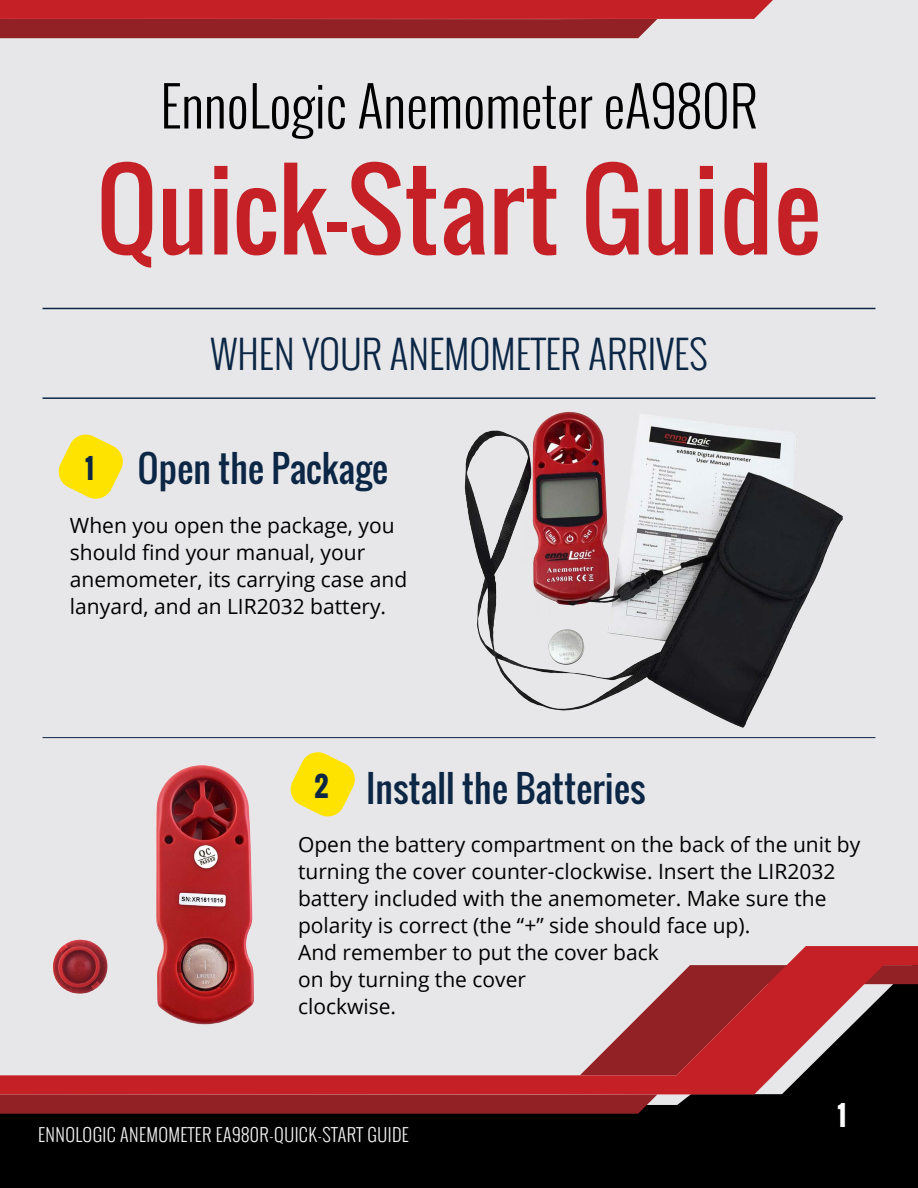
<style>
.page{position:relative;width:918px;height:1188px;background:#e7e7e9}
.page>*{position:absolute;margin:0;border:0;box-sizing:border-box;transform-origin:0 0}
.t1{font:105px "Oswald";color:#c52026}
.t2{font:300 54px "Oswald";color:#000}
.t3{font:300 39px "Oswald";color:#0c2746}
.t4{font:36px "Oswald";color:#0c2746}
.t5{font:700 27px "Oswald";color:#0c2746}
.t6{font:700 27px "Oswald";color:#fff}
.t7{font:21px/27px "Open Sans";color:#000}
.t8{font:300 18px "Oswald";letter-spacing:.02em;color:#f1f1f2}
</style>
<div class="page">
<div style="left:0;top:1114px;width:918px;height:74px;background:#000"></div>
<svg style="left:0;top:1094px;width:918px;height:20px;background:#6c1d21"></svg>
<svg style="left:0;top:946px;width:918px;height:148px"></svg>
<svg style="left:0;top:0;width:773px;height:38px;background:#b23237"></svg>
<svg style="left:58px;top:434px;width:65px;height:65px"></svg>
<svg style="left:290px;top:752px;width:65px;height:65px"></svg>
<hr style="left:43px;top:308px;width:832px;height:1px;background:#0c2746">
<hr style="left:43px;top:397px;width:832px;height:2px;background:#0c2746">
<hr style="left:43px;top:737px;width:832px;height:1px;background:#0c2746">
<img style="left:31px;top:765px;width:253px;height:268px">
<img style="left:448px;top:397px;width:409px;height:342px">
<h2 class="t2" style="left:160px;top:67px;width:599px">EnnoLogic Anemometer eA980R</h2>
<h1 class="t1" style="left:97px;top:130px;width:726px">Quick-Start Guide</h1>
<h3 class="t3" style="left:210px;top:325px;width:498px">WHEN YOUR ANEMOMETER ARRIVES</h3>
<h3 class="t4" style="left:138px;top:441px;width:252px">Open the Package</h3>
<p class="t7" style="left:70px;top:511px;width:339px">When you open the package, you should find your manual, your anemometer, its carrying case and lanyard, and an LIR2032 battery.</p>
<p class="t5" style="left:85px;top:448px;width:10px">1</p>
<h3 class="t4" style="left:366px;top:761px;width:281px">Install the Batteries</h3>
<p class="t7" style="left:298px;top:831px;width:564px">Open the battery compartment on the back of the unit by turning the cover counter-clockwise. Insert the LIR2032 battery included with the anemometer. Make sure the polarity is correct (the “+” side should face up).<br>And remember to put the cover back<br>on by turning the cover<br>clockwise.</p>
<p class="t5" style="left:314px;top:766px;width:16px">2</p>
<p class="t8" style="left:38px;top:1122px;width:372px">ENNOLOGIC ANEMOMETER EA980R-QUICK-START GUIDE</p>
<p class="t6" style="left:838px;top:1095px;width:10px">1</p>
</div>
